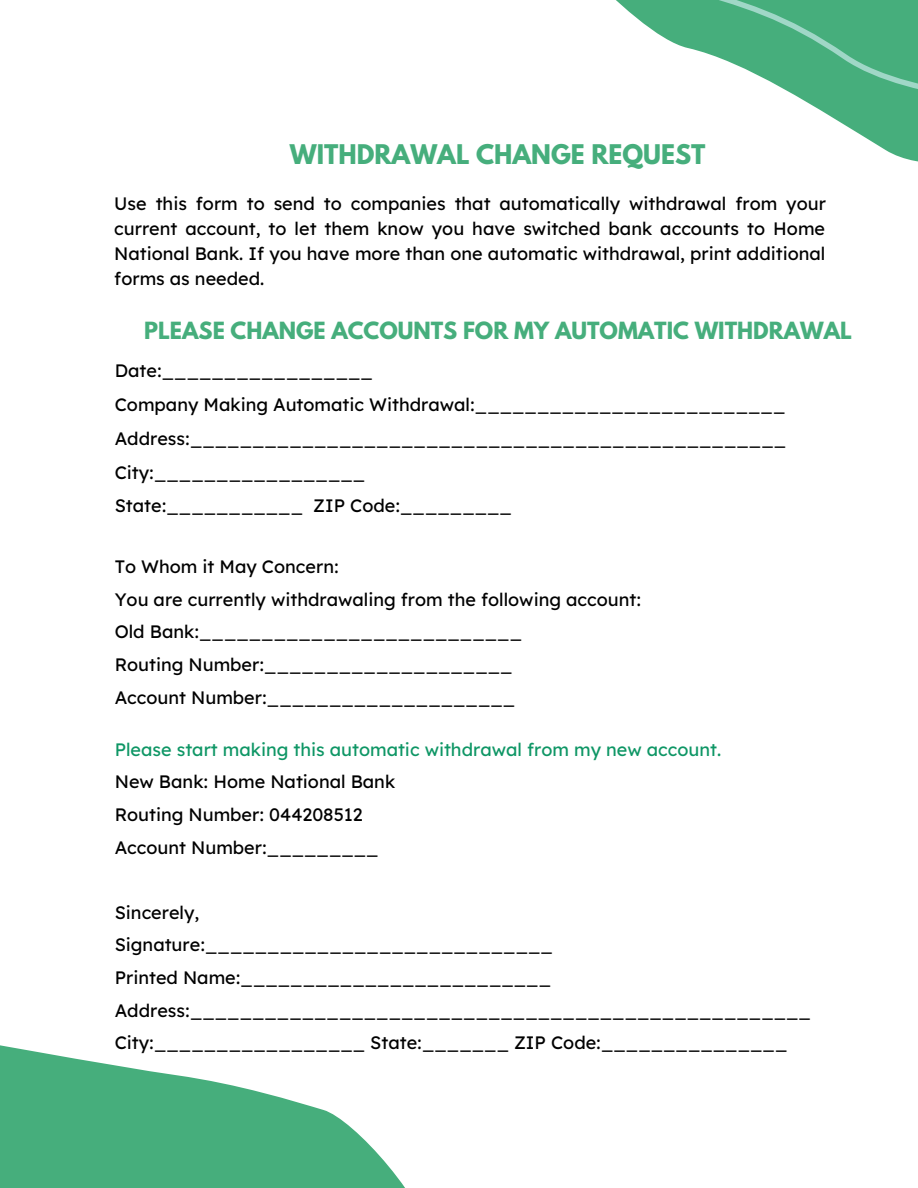
<style>
.page{position:relative;width:918px;height:1188px;background:#fff}
.page>*{position:absolute;margin:0;border:0;box-sizing:border-box;transform-origin:0 0}
.t1{font:700 24px "League Spartan";color:#46ae7c}
.t2{font:700 21px "League Spartan";color:#46ae7c}
.t3{font:18px/32.7px "Lexend Deca";color:#000}
.t4{font:18px "Lexend Deca";color:#0e9665}
</style>
<div class="page">
<svg style="left:0;top:1045px;width:405px;height:143px;fill:#46ae7c"></svg>
<svg style="left:616px;top:0;width:302px;height:162px"></svg>
<h1 class="t1" style="left:290px;top:143px;width:417px">WITHDRAWAL CHANGE REQUEST</h1>
<p class="t3" style="left:114px;top:191px;width:713px;line-height:24.8px;text-align:justify">Use this form to send to companies that automatically withdrawal from your current account, to let them know you have switched bank accounts to Home National Bank. If you have more than one automatic withdrawal, print additional forms as needed.</p>
<p class="t2" style="left:144px;top:320px;width:709px">PLEASE CHANGE ACCOUNTS FOR MY AUTOMATIC WITHDRAWAL</p>
<p class="t3" style="left:115px;top:354px;width:673px;line-height:33.8px">Date:_________________<br>Company Making Automatic Withdrawal:_________________________ Address:________________________________________________ City:_________________<br>State:___________ ZIP Code:_________</p>
<p class="t3" style="left:115px;top:550px;width:528px">To Whom it May Concern:<br>You are currently withdrawaling from the following account:<br>Old Bank:__________________________<br>Routing Number:____________________<br>Account Number:____________________</p>
<p class="t4" style="left:115px;top:738px;width:608px">Please start making this automatic withdrawal from my new account.</p>
<p class="t3" style="left:115px;top:765px;width:282px">New Bank: Home National Bank<br>Routing Number: 044208512<br>Account Number:_________</p>
<p class="t3" style="left:115px;top:896px;width:698px">Sincerely,<br>Signature:____________________________<br>Printed Name:_________________________ Address:__________________________________________________ City:_________________ State:_______ ZIP Code:_______________</p>
</div>
